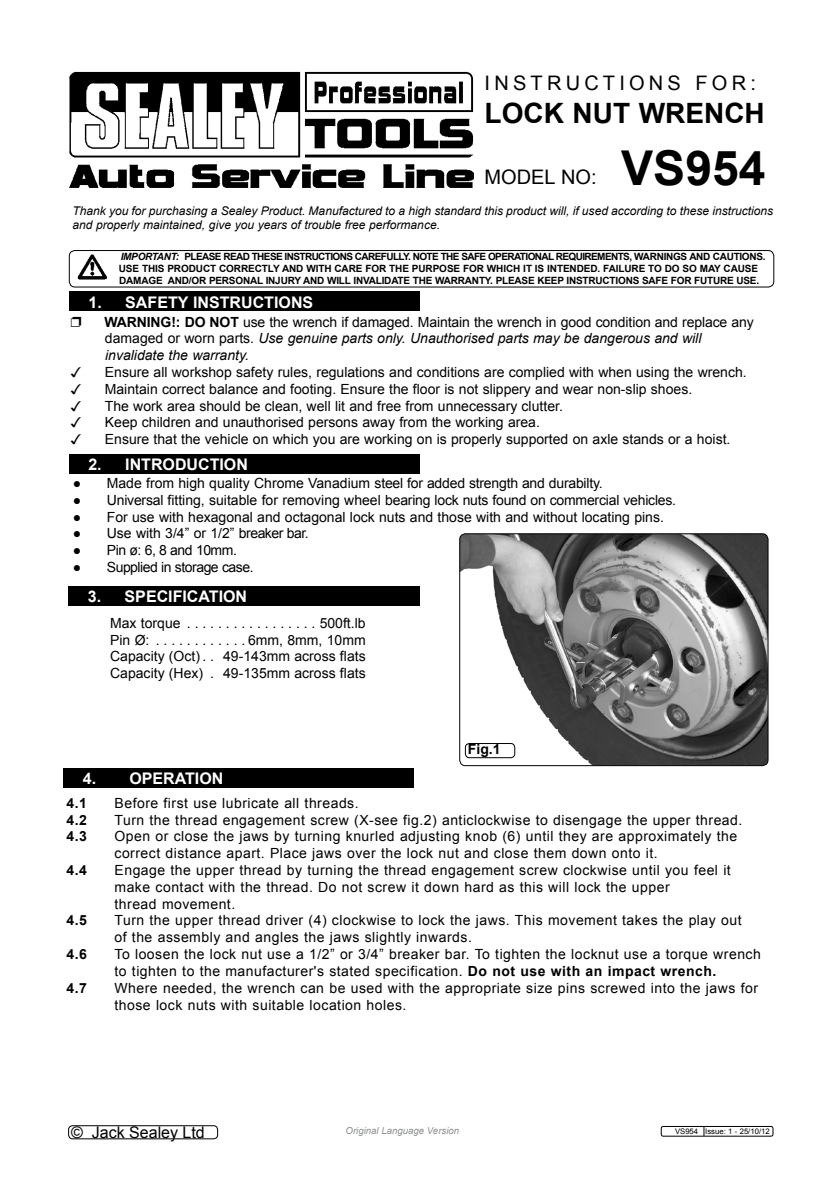
<style>
.page{position:relative;width:840px;height:1191px;background:#fff}
.page>*{position:absolute;margin:0;border:0;box-sizing:border-box;transform-origin:0 0}
.t1{font:700 28px "Arial";color:#000}
.t2{font:20px "Arial";letter-spacing:.21em;color:#000}
.t3{font:700 16px "Arial";color:#fff}
.t4{font:16px "Arial";color:#000}
.t5{font:14px/16.8px "Arial";color:#000}
.t6{font:14px/16.8px "Arial";letter-spacing:.035em;color:#000}
.t7{font:14px "Arial";letter-spacing:-.035em;color:#000}
.t8{font:700 14px "Arial";color:#000}
.t9{font:italic 12px/14.4px "Arial";color:#000}
.t10{font:700 10px/12px "Arial";letter-spacing:-.02em;color:#000}
.t11{font:italic 9.6px "Arial";color:#8e9092}
.t12{font:7.6px "Arial";color:#000}
.s1{font-weight:700;font-size:48px}
.s2{font-style:italic}
.s3{font-weight:700}
.s4{font-weight:400}
</style>
<div class="page">
<div style="left:69px;top:291px;width:350px;height:20px;background:#000"></div>
<div style="left:64px;top:767px;width:349px;height:20px;background:#000"></div>
<div style="left:69px;top:453px;width:350px;height:20px;background:#000"></div>
<div style="left:69px;top:585px;width:351px;height:20px;background:#000"></div>
<img style="left:69px;top:71px;width:404px;height:117px">
<img style="left:460px;top:534px;width:307px;height:231px">
<div style="left:459px;top:533px;width:309px;height:233px;border:1px solid #000;border-radius:6px"></div>
<div style="left:660px;top:1126px;width:112px;height:10px;border:1px solid #000;border-radius:2px"></div>
<div style="left:68px;top:1125px;width:150px;height:14px;border:1px solid #000;border-radius:4px"></div>
<div style="left:464px;top:743px;width:51px;height:15px;border:1px solid #000;border-radius:4px"></div>
<img style="left:77px;top:254px;width:30px;height:26px">
<div style="left:69px;top:250px;width:704px;height:37px;border:1px solid #000;border-radius:6px"></div>
<h2 class="t2" style="left:484px;top:70px;width:273px">Instructi ons for:</h2>
<h1 class="t1" style="left:484px;top:94px;width:281px">LOCK NUT WRENCH</h1>
<h2 class="t2" style="left:484px;top:164px;width:282px">MODEL NO: <span class="s1">VS954</span></h2>
<p class="t9" style="left:72px;top:203px;width:701px">Thank you for purchasing a Sealey Product. Manufactured to a high standard this product will, if used according to these instructions and properly maintained, give you years of trouble free performance.</p>
<p class="t10" style="left:119px;top:251px;width:648px"><span class="s2">IMPORTANT:</span> PLEASE READ THESE INSTRUCTIONS CAREFULLY. NOTE THE SAFE OPERATIONAL REQUIREMENTS, WARNINGS AND CAUTIONS.<br>USE THIS PRODUCT CORRECTLY AND WITH CARE FOR THE PURPOSE FOR WHICH IT IS INTENDED. FAILURE TO DO SO MAY CAUSE<br>DAMAGE AND/OR PERSONAL INJURY AND WILL INVALIDATE THE WARRANTY. PLEASE KEEP INSTRUCTIONS SAFE FOR FUTURE USE.</p>
<p class="t3" style="left:88px;top:291px;width:226px">1. SAFETY INSTRUCTIONS</p>
<p class="t5" style="left:104px;top:313px;width:650px"><span class="s3">WARNING!: DO NOT</span> use the wrench if damaged. Maintain the wrench in good condition and replace any damaged or worn parts. <span class="s2">Use genuine parts only. Unauthorised parts may be dangerous and will invalidate the warranty.</span></p>
<p class="t5" style="left:105px;top:364px;width:643px">Ensure all workshop safety rules, regulations and conditions are complied with when using the wrench.<br>Maintain correct balance and footing. Ensure the floor is not slippery and wear non-slip shoes.<br>The work area should be clean, well lit and free from unnecessary clutter.<br>Keep children and unauthorised persons away from the working area.<br>Ensure that the vehicle on which you are working on is properly supported on axle stands or a hoist.</p>
<p class="t3" style="left:88px;top:453px;width:26px">2. INTRODUCTION</p>
<p class="t5" style="left:73px;top:475px;width:531px">● Made from high quality Chrome Vanadium steel for added strength and durabilty.</p>
<p class="t5" style="left:73px;top:491px;width:27px">● U</p>
<p class="t5" style="left:117px;top:491px;width:560px">niversal fitting, suitable for removing wheel bearing lock nuts found on commercial vehicles.</p>
<p class="t5" style="left:73px;top:508px;width:592px">● For use with hexagonal and octagonal lock nuts and those with and without locating pins.</p>
<p class="t5" style="left:73px;top:525px;width:27px">● U</p>
<p class="t7" style="left:117px;top:524px;width:193px">se with 3/4” or 1/2” breaker bar.</p>
<p class="t7" style="left:73px;top:541px;width:165px">● Pin ø: 6, 8 and 10mm.</p>
<p class="t5" style="left:73px;top:559px;width:27px">● S</p>
<p class="t7" style="left:116px;top:558px;width:139px">upplied in storage case.</p>
<p class="t3" style="left:88px;top:585px;width:69px">3. SPECIFICATION</p>
<p class="t5" style="left:110px;top:614px;width:80px">Max torque ..................</p>
<p class="t5" style="left:319px;top:614px;width:47px">500ft.lb</p>
<p class="t5" style="left:110px;top:631px;width:47px">Pin Ø: ............</p>
<p class="t5" style="left:248px;top:631px;width:119px">6mm, 8mm, 10mm</p>
<p class="t5" style="left:70px;top:648px;width:18px">C</p>
<p class="t5" style="left:120px;top:648px;width:84px">apacity (Oct)...</p>
<p class="t5" style="left:223px;top:648px;width:144px">49-143mm across flats</p>
<p class="t5" style="left:70px;top:665px;width:18px">C</p>
<p class="t5" style="left:120px;top:665px;width:247px">apacity (Hex) .. 49-135mm across flats</p>
<p class="t8" style="left:467px;top:740px;width:34px">FIG.1</p>
<p class="t3" style="left:83px;top:767px;width:81px">4. OPERATION</p>
<p class="t8" style="left:66px;top:793px;width:22px">4.1</p>
<p class="t6" style="left:114px;top:794px;width:245px">Before first use lubricate all threads.</p>
<p class="t8" style="left:66px;top:810px;width:34px">4.2 <span class="s4">T</span></p>
<p class="t6" style="left:123px;top:811px;width:620px">urn the thread engagement screw (X-see fig.2) anticlockwise to disengage the upper thread.</p>
<p class="t8" style="left:66px;top:827px;width:35px">4.3 <span class="s4">O</span></p>
<p class="t6" style="left:114px;top:828px;width:624px;text-indent:11px">pen or close the jaws by turning knurled adjusting knob (6) until they are approximately the correct distance apart. Place jaws over the lock nut and close them down onto it.</p>
<p class="t8" style="left:66px;top:860px;width:22px">4.4</p>
<p class="t6" style="left:114px;top:862px;width:617px">Engage the upper thread by turning the thread engagement screw clockwise until you feel it make contact with the thread. Do not screw it down hard as this will lock the upper<br>thread movement.</p>
<p class="t8" style="left:66px;top:911px;width:34px">4.5 <span class="s4">T</span></p>
<p class="t6" style="left:114px;top:912px;width:628px;text-indent:9px">urn the upper thread driver (4) clockwise to lock the jaws. This movement takes the play out of the assembly and angles the jaws slightly inwards.</p>
<p class="t8" style="left:66px;top:944px;width:34px">4.6 <span class="s4">T</span></p>
<p class="t6" style="left:114px;top:946px;width:647px;text-indent:7px">o loosen the lock nut use a 1/2” or 3/4” breaker bar. To tighten the locknut use a torque wrench to tighten to the manufacturer's stated specification. <span class="s3">DO NOT USE WITH AN IMPACT WRENCH.</span></p>
<p class="t8" style="left:66px;top:978px;width:22px">4.7</p>
<p class="t6" style="left:114px;top:979px;width:644px">Where needed, the wrench can be used with the appropriate size pins screwed into the jaws for those lock nuts with suitable location holes.</p>
<p class="t4" style="left:71px;top:1121px;width:135px">© Jack Sealey Ltd</p>
<p class="t11" style="left:345px;top:1124px;width:115px">Original Language Version</p>
<p class="t12" style="left:674px;top:1126px;width:96px">VS954 Issue: 1 - 25/10/12</p>
</div>
